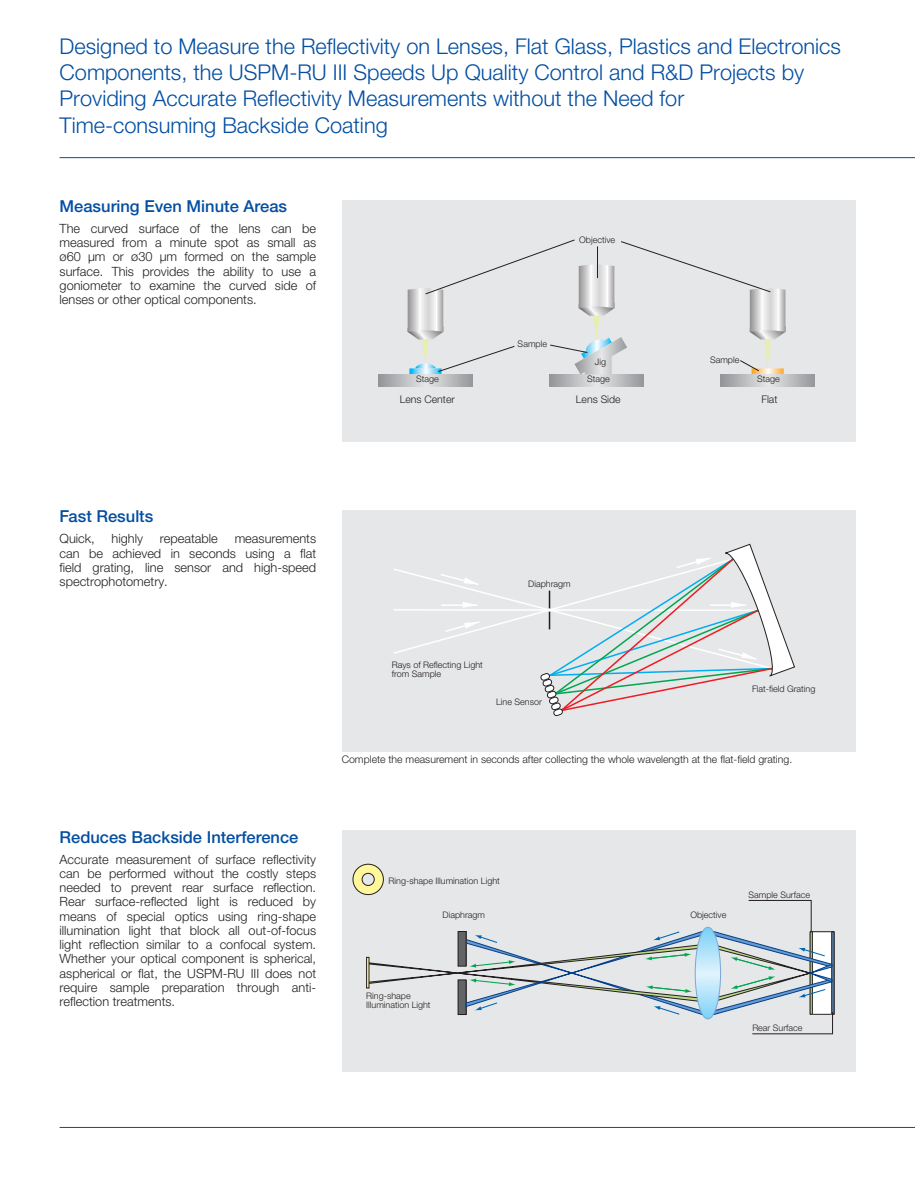
<style>
.page{position:relative;width:915px;height:1191px;background:#fff}
.page>*{position:absolute;margin:0;border:0;box-sizing:border-box;transform-origin:0 0}
.t1{font:300 21.75px/26.2px "Helvetica Neue LTW1 G";color:#034ea2}
.t2{font:500 16.5px "Helvetica Neue LTW1 G";color:#034ea2}
.t3{font:300 12.75px/14.2px "Helvetica Neue LTW1 G";color:#231f20;text-align:justify}
.t4{font:300 10.5px "Helvetica Neue LTW1 G";color:#231f20}
.t5{font:300 9px/9px "Helvetica Neue";color:#231f20}
.t6{font:300 9px "Helvetica Neue LTW1 G";color:#231f20}
</style>
<div class="page">
<div style="left:341px;top:830px;width:514px;height:241px;background:#e6e7e8"></div>
<div style="left:341px;top:200px;width:514px;height:241px;background:#e6e7e8"></div>
<div style="left:341px;top:510px;width:514px;height:241px;background:#e6e7e8"></div>
<svg style="left:378px;top:374px;width:94px;height:12px"></svg>
<svg style="left:720px;top:374px;width:94px;height:12px"></svg>
<svg style="left:549px;top:374px;width:94px;height:12px"></svg>
<svg style="left:353px;top:864px;width:30px;height:30px"></svg>
<div style="left:362px;top:873px;width:12px;height:12px;border:1px solid #231f20;border-radius:50%"></div>
<div style="left:353px;top:864px;width:30px;height:30px;border:1px solid #231f20;border-radius:50%"></div>
<svg style="left:695px;top:927px;width:25px;height:92px"></svg>
<svg style="left:368px;top:930px;width:335px;height:85px"></svg>
<svg style="left:712px;top:900px;width:120px;height:134px"></svg>
<div style="left:366px;top:957px;width:3px;height:31px;border:1px solid #231f20"></div>
<svg style="left:394px;top:543px;width:401px;height:174px"></svg>
<hr style="left:60px;top:157px;width:854px;height:1px;background:#034ea2">
<hr style="left:60px;top:1127px;width:854px;height:1px;background:#034ea2">
<svg style="left:407px;top:239px;width:378px;height:135px"></svg>
<p class="t1" style="left:60px;top:36px;width:782px">Designed to Measure the Reflectivity on Lenses, Flat Glass, Plastics and Electronics Components, the USPM-RU III Speeds Up Quality Control and R&amp;D Projects by Providing Accurate Reflectivity Measurements without the Need for Time-consuming Backside Coating</p>
<p class="t2" style="left:60px;top:200px;width:229px">Measuring Even Minute Areas</p>
<p class="t3" style="left:60px;top:223px;width:258px">The curved surface of the lens can be measured from a minute spot as small as ø60 μm or ø30 μm formed on the sample surface. This provides the ability to use a goniometer to examine the curved side of lenses or other optical components.</p>
<p class="t6" style="left:579px;top:236px;width:38px">Objective</p>
<p class="t6" style="left:517px;top:341px;width:31px">Sample</p>
<p class="t6" style="left:594px;top:359px;width:13px">Jig</p>
<p class="t6" style="left:709px;top:356px;width:31px">Sample</p>
<p class="t6" style="left:416px;top:376px;width:24px">Stage</p>
<p class="t6" style="left:586px;top:376px;width:24px">Stage</p>
<p class="t6" style="left:756px;top:376px;width:24px">Stage</p>
<p class="t4" style="left:399px;top:395px;width:57px">Lens Center</p>
<p class="t4" style="left:575px;top:395px;width:46px">Lens Side</p>
<p class="t4" style="left:761px;top:395px;width:18px">Flat</p>
<p class="t2" style="left:60px;top:510px;width:95px">Fast Results</p>
<p class="t3" style="left:60px;top:533px;width:37px">Quick,</p>
<p class="t3" style="left:112px;top:533px;width:33px">highly</p>
<p class="t3" style="left:160px;top:533px;width:59px">repeatable</p>
<p class="t3" style="left:60px;top:533px;width:258px;text-indent:175px">measurements can be achieved in seconds using a flat field grating, line sensor and high-speed spectrophotometry.</p>
<p class="t5" style="left:528px;top:580px;width:44px">Diaphragm</p>
<p class="t5" style="left:391px;top:661px;width:93px">Rays of Reflecting Light from Sample</p>
<p class="t5" style="left:496px;top:697px;width:47px">Line Sensor</p>
<p class="t5" style="left:751px;top:685px;width:65px">Flat-field Grating</p>
<p class="t4" style="left:341px;top:756px;width:452px">Complete the measurement in seconds after collecting the whole wavelength at the flat-field grating.</p>
<p class="t2" style="left:60px;top:830px;width:240px">Reduces Backside Interference</p>
<p class="t3" style="left:60px;top:853px;width:258px">Accurate measurement of surface reflectivity can be performed without the costly steps needed to prevent rear surface reflection.<br>Rear surface-reflected light is reduced by means of special optics using ring-shape illumination light that block all out-of-focus light reflection similar to a confocal system.<br>Whether your optical component is spherical, aspherical or flat, the USPM-RU III does not require sample preparation through anti&shy;reflection treatments.</p>
<p class="t5" style="left:388px;top:876px;width:113px">Ring-shape Illumination Light</p>
<p class="t5" style="left:442px;top:911px;width:44px">Diaphragm</p>
<p class="t5" style="left:690px;top:911px;width:37px">Objective</p>
<p class="t5" style="left:748px;top:890px;width:63px">Sample Surface</p>
<p class="t5" style="left:366px;top:992px;width:66px">Ring-shape<br>Illumination Light</p>
<p class="t5" style="left:752px;top:1024px;width:52px">Rear Surface</p>
</div>
